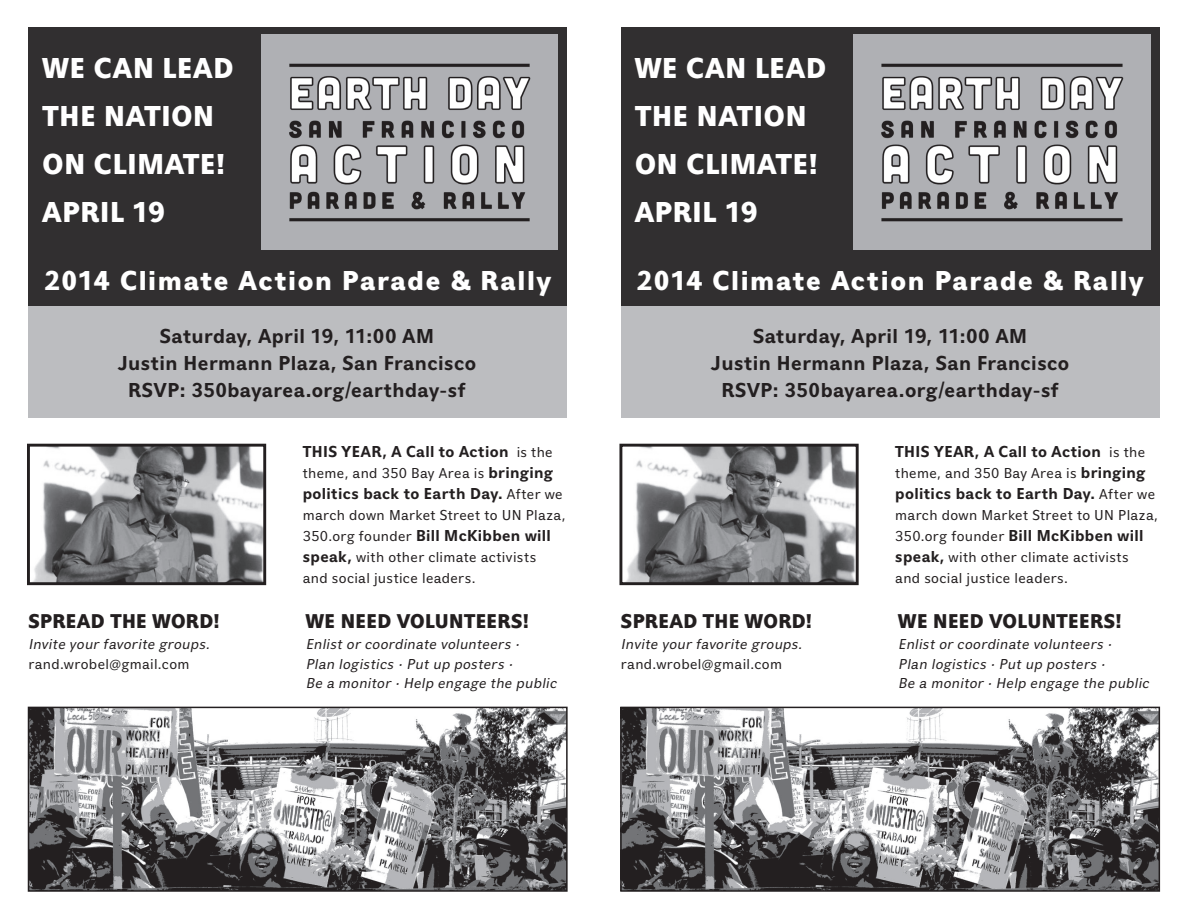
<style>
.page{position:relative;width:1188px;height:918px;background:#fff}
.page>*{position:absolute;margin:0;border:0;box-sizing:border-box;transform-origin:0 0}
.t1{font:30px/48px "Eau Naturelle Sans Heavy Lining";letter-spacing:.03em;color:#fff}
.t2{font:28.5px "Eau Naturelle Sans Heavy Lining";letter-spacing:.055em;color:#fff}
.t3{font:21px/27px "Eau Naturelle Sans Bold Lining";letter-spacing:.02em;color:#231f20;text-align:center}
.t4{font:20.85px "Eau Naturelle Sans Heavy Lining";letter-spacing:.02em;color:#231f20}
.t5{font:16.5px "Eau Naturelle Sans Bold Lining";letter-spacing:.02em;color:#231f20}
.t6{font:15px/21px "Eau Naturelle Sans Regular Lining";letter-spacing:.02em;color:#231f20}
.t7{font:italic 15px/19.5px "Eau Naturelle Sans Regular Lining";color:#231f20}
.s1{font-family:"Eau Naturelle Sans Regular Lining";font-size:15px}
.s2{font-family:"Eau Naturelle Sans Bold Lining";font-size:16.5px}
</style>
<div class="page">
<div style="left:28px;top:298px;width:539px;height:120px;background:#bcbdc0"></div>
<div style="left:621px;top:298px;width:538px;height:120px;background:#bcbdc0"></div>
<div style="left:28px;top:27px;width:539px;height:279px;background:#312f30"></div>
<div style="left:621px;top:27px;width:538px;height:279px;background:#312f30"></div>
<img style="left:261px;top:35px;width:297px;height:215px">
<img style="left:854px;top:35px;width:296px;height:215px">
<img style="left:33px;top:448px;width:229px;height:133px">
<div style="left:27px;top:444px;width:239px;height:141px;border:3px solid #231f20"></div>
<img style="left:626px;top:448px;width:229px;height:133px">
<div style="left:619px;top:444px;width:240px;height:141px;border:3px solid #231f20"></div>
<img style="left:31px;top:710px;width:534px;height:179px">
<div style="left:28px;top:707px;width:540px;height:185px;border:2px solid #231f20"></div>
<img style="left:623px;top:710px;width:534px;height:179px">
<div style="left:620px;top:707px;width:540px;height:185px;border:2px solid #231f20"></div>
<h1 class="t1" style="left:43px;top:44px;width:192px">WE CAN LEAD<br>THE NATION<br>ON CLIMATE!<br>APRIL 19</h1>
<h1 class="t1" style="left:635px;top:44px;width:192px">WE CAN LEAD<br>THE NATION<br>ON CLIMATE!<br>APRIL 19</h1>
<h2 class="t2" style="left:44px;top:265px;width:508px">2014 Climate Action Parade &amp; Rally</h2>
<h2 class="t2" style="left:637px;top:265px;width:508px">2014 Climate Action Parade &amp; Rally</h2>
<h3 class="t3" style="left:118px;top:322px;width:360px">Saturday, April 19, 11:00 AM<br>Justin Hermann Plaza, San Francisco<br>RSVP: 350bayarea.org/earthday-sf</h3>
<h3 class="t3" style="left:711px;top:322px;width:360px">Saturday, April 19, 11:00 AM<br>Justin Hermann Plaza, San Francisco<br>RSVP: 350bayarea.org/earthday-sf</h3>
<h3 class="t4" style="left:28px;top:610px;width:193px">SPREAD THE WORD!</h3>
<p class="t7" style="left:28px;top:635px;width:186px">Invite your favorite groups.</p>
<p class="t6" style="left:28px;top:653px;width:163px">rand.wrobel@gmail.com</p>
<p class="t5" style="left:303px;top:442px;width:252px">THIS YEAR, A Call to Action <span class="s1">is the</span></p>
<p class="t6" style="left:303px;top:462px;width:252px">theme, and 350 Bay Area is <span class="s2">bringing</span></p>
<p class="t5" style="left:303px;top:484px;width:261px">politics back to Earth Day. <span class="s1">After we</span></p>
<p class="t6" style="left:303px;top:504px;width:264px">march down Market Street to UN Plaza,</p>
<p class="t5" style="left:303px;top:526px;width:250px"><span class="s1">350.org founder</span> Bill McKibben will</p>
<p class="t6" style="left:303px;top:546px;width:235px"><span class="s2">speak,</span> with other climate activists and social justice leaders.</p>
<h3 class="t4" style="left:306px;top:610px;width:225px">WE NEED VOLUNTEERS!</h3>
<p class="t7" style="left:306px;top:635px;width:255px">Enlist or coordinate volunteers •<br>Plan logistics • Put up posters •<br>Be a monitor • Help engage the public</p>
<h3 class="t4" style="left:621px;top:610px;width:193px">SPREAD THE WORD!</h3>
<p class="t7" style="left:621px;top:635px;width:186px">Invite your favorite groups.</p>
<p class="t6" style="left:621px;top:653px;width:163px">rand.wrobel@gmail.com</p>
<p class="t5" style="left:895px;top:442px;width:252px">THIS YEAR, A Call to Action <span class="s1">is the</span></p>
<p class="t6" style="left:895px;top:462px;width:252px">theme, and 350 Bay Area is <span class="s2">bringing</span></p>
<p class="t5" style="left:895px;top:484px;width:261px">politics back to Earth Day. <span class="s1">After we</span></p>
<p class="t6" style="left:895px;top:504px;width:264px">march down Market Street to UN Plaza,</p>
<p class="t5" style="left:895px;top:526px;width:250px"><span class="s1">350.org founder</span> Bill McKibben will</p>
<p class="t6" style="left:895px;top:546px;width:235px"><span class="s2">speak,</span> with other climate activists and social justice leaders.</p>
<h3 class="t4" style="left:898px;top:610px;width:225px">WE NEED VOLUNTEERS!</h3>
<p class="t7" style="left:898px;top:635px;width:255px">Enlist or coordinate volunteers •<br>Plan logistics • Put up posters •<br>Be a monitor • Help engage the public</p>
</div>
